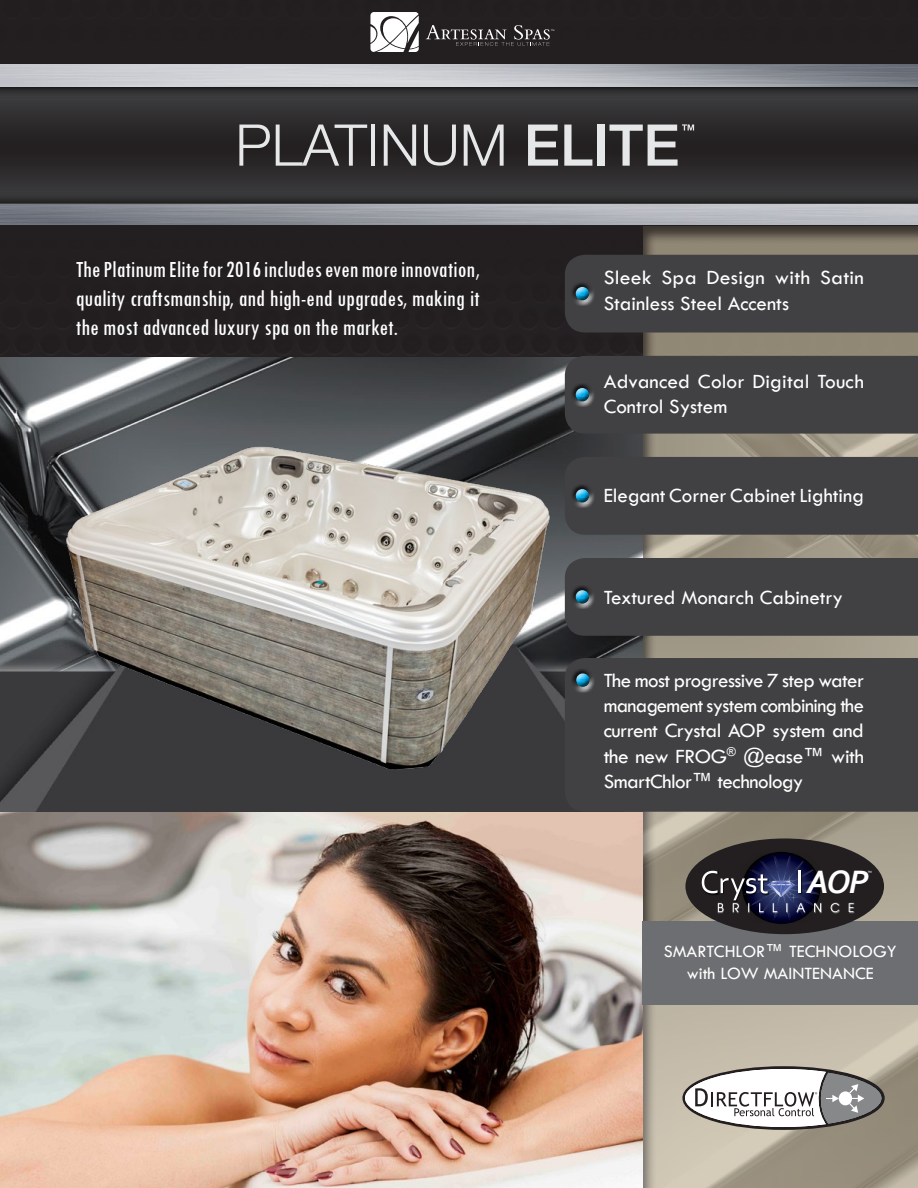
<style>
.page{position:relative;width:918px;height:1188px;background:#fff}
.page>*{position:absolute;margin:0;border:0;box-sizing:border-box;transform-origin:0 0}
.t1{font:italic 700 33.9px "Corbel";color:#fff}
.t2{font:condensed 24px/28.8px "Tw Cen";color:#fff;text-align:justify}
.t3{font:21px/25.2px "Tw Cen";color:#fff}
.t4{font:18px/21.6px "Tw Cen";color:#fff;text-align:center}
</style>
<div class="page">
<img style="left:0;top:64px;width:918px;height:162px">
<div style="left:0;top:88px;width:918px;height:115px;background:linear-gradient(to bottom,#312e30,#2d2b2c)"></div>
<div style="left:0;top:0;width:918px;height:64px;background:#231f20"></div>
<div style="left:0;top:226px;width:918px;height:130px;background:#231f20"></div>
<svg style="left:239px;top:125px;width:31px;height:41px"></svg>
<svg style="left:276px;top:125px;width:91px;height:41px;background:#514f50"></svg>
<hr style="left:371px;top:125px;width:4px;height:41px;background:#e6e7e8">
<svg style="left:384px;top:125px;width:32px;height:41px"></svg>
<svg style="left:424px;top:125px;width:32px;height:41px"></svg>
<svg style="left:464px;top:125px;width:40px;height:41px;background:#6c6b6c"></svg>
<svg style="left:528px;top:125px;width:30px;height:41px"></svg>
<svg style="left:564px;top:125px;width:28px;height:41px"></svg>
<div style="left:597px;top:125px;width:8px;height:41px;background:#e6e7e8"></div>
<svg style="left:609px;top:124px;width:85px;height:42px;background:#666465"></svg>
<img style="left:0;top:373px;width:629px;height:815px">
<div style="left:629px;top:216px;width:289px;height:972px;background:#231f20;opacity:.75"></div>
<div style="left:565px;top:255px;width:353px;height:78px;background:#414042"></div>
<div style="left:570px;top:281px;width:23px;height:19px;background:#fff;opacity:.75"></div>
<div style="left:572px;top:287px;width:23px;height:19px;background:#231f20;opacity:.75"></div>
<div style="left:565px;top:356px;width:353px;height:78px;background:#414042"></div>
<div style="left:570px;top:382px;width:23px;height:19px;background:#fff;opacity:.75"></div>
<div style="left:572px;top:388px;width:23px;height:19px;background:#231f20;opacity:.75"></div>
<div style="left:565px;top:457px;width:353px;height:78px;background:#414042"></div>
<div style="left:570px;top:484px;width:23px;height:18px;background:#fff;opacity:.75"></div>
<div style="left:572px;top:489px;width:23px;height:19px;background:#231f20;opacity:.75"></div>
<div style="left:565px;top:558px;width:353px;height:78px;background:#414042"></div>
<div style="left:570px;top:585px;width:23px;height:19px;background:#fff;opacity:.75"></div>
<div style="left:572px;top:590px;width:23px;height:19px;background:#231f20;opacity:.75"></div>
<div style="left:565px;top:658px;width:353px;height:154px;background:#414042"></div>
<div style="left:570px;top:668px;width:23px;height:19px;background:#fff;opacity:.75"></div>
<div style="left:573px;top:673px;width:22px;height:20px;background:#231f20;opacity:.75"></div>
<svg style="left:682px;top:1066px;width:203px;height:64px"></svg>
<img style="left:54px;top:438px;width:506px;height:338px">
<div style="left:643px;top:921px;width:275px;height:83px;background:#6d6e71"></div>
<div style="left:685px;top:838px;width:199px;height:96px;background:#231f20;border-radius:50%"></div>
<div style="left:732px;top:847px;width:98px;height:81px;border:13px solid #231f20;border-radius:50%"></div>
<div style="left:736px;top:853px;width:93px;height:74px;background:#231f20"></div>
<img style="left:821px;top:902px;width:33px;height:11px">
<svg style="left:702px;top:852px;width:119px;height:72px"></svg>
<svg style="left:831px;top:903px;width:8px;height:9px"></svg>
<svg style="left:849px;top:903px;width:4px;height:9px"></svg>
<svg style="left:370px;top:12px;width:49px;height:40px;background:#d3d2d2"></svg>
<svg style="left:426px;top:25px;width:128px;height:21px"></svg>
<p class="t2" style="left:76px;top:255px;width:405px">The Platinum Elite for 2016 includes even more innovation, quality craftsmanship, and high-end upgrades, making it the most advanced luxury spa on the market.</p>
<p class="t3" style="left:604px;top:265px;width:262px">Sleek Spa Design with Satin<br>Stainless Steel Accents</p>
<p class="t3" style="left:604px;top:368px;width:262px">Advanced Color Digital Touch<br>Control System</p>
<p class="t3" style="left:604px;top:482px;width:262px">Elegant Corner Cabinet Lighting</p>
<p class="t3" style="left:604px;top:585px;width:241px">Textured Monarch Cabinetry</p>
<p class="t3" style="left:604px;top:668px;width:262px;text-align:justify">The most progressive 7 step water management system combining the current Crystal AOP system and the new FROG<sup>®</sup> @ease™ with SmartChlor™ technology</p>
<h1 class="t1" style="left:807px;top:861px;width:63px">AOP</h1>
<p class="t4" style="left:664px;top:940px;width:235px">SMARTCHLOR™ TECHNOLOGY with LOW MAINTENANCE</p>
</div>
